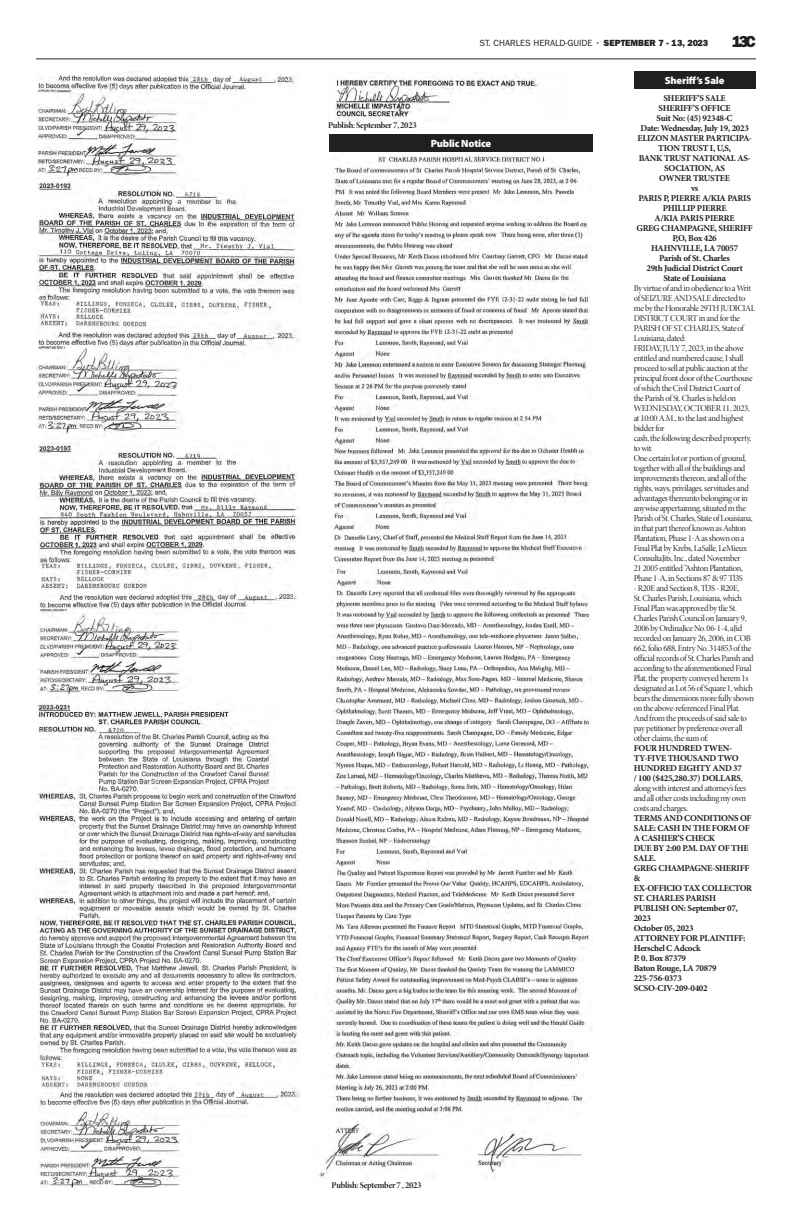
<style>
.page{position:relative;width:792px;height:1224px;background:#fff}
.page>*{position:absolute;margin:0;border:0;box-sizing:border-box;transform-origin:0 0}
.t1{font:16px "ITC Franklin Gothic Std Hvy";color:#231f20}
.t2{font:900 10.5px "Myriad Pro";letter-spacing:-.02em;color:#fff}
.t3{font:9px/10px "Minion Pro Disp";letter-spacing:-.035em;color:#231f20}
.t4{font:700 9px/10px "Minion Pro";letter-spacing:-.03em;color:#231f20}
.t5{font:9px "Minion Pro Bold Disp";letter-spacing:-.03em;color:#231f20}
.t6{font:9px "ITC Franklin Gothic Std";color:#231f20}
.s1{font-family:"ITC Franklin Gothic Std Hvy"}
.s2{font-family:"Minion Pro Disp";font-weight:400}
</style>
<div class="page">
<hr style="left:36px;top:58px;width:720px;height:1px;background:#231f20">
<img style="left:36px;top:71px;width:259px;height:108px">
<svg style="left:36px;top:181px;width:264px;height:256px"></svg>
<svg style="left:37px;top:442px;width:262px;height:256px"></svg>
<svg style="left:37px;top:703px;width:263px;height:485px"></svg>
<img style="left:334px;top:76px;width:204px;height:45px">
<div style="left:329px;top:134px;width:263px;height:18px;background:#231f20"></div>
<img style="left:332px;top:153px;width:259px;height:411px">
<svg style="left:331px;top:566px;width:260px;height:409px"></svg>
<img style="left:318px;top:975px;width:272px;height:203px">
<div style="left:634px;top:71px;width:122px;height:18px;background:#231f20"></div>
<p class="t5" style="left:328px;top:119px;width:90px">Publish: September 7, 2023</p>
<p class="t6" style="left:479px;top:38px;width:230px">ST. CHARLES HERALD-GUIDE • <span class="s1">SEPTEMBER 7 - 13, 2023</span></p>
<h1 class="t1" style="left:732px;top:32px;width:25px">13C</h1>
<p class="t2" style="left:431px;top:136px;width:62px">Public Notice</p>
<p class="t2" style="left:665px;top:73px;width:61px">Sheriff’s Sale</p>
<p class="t4" style="left:636px;top:93px;width:118px;text-align:center">SHERIFF’S SALE<br>SHERIFF’S OFFICE<br>Suit No: (45) 92348-C<br>Date: Wednesday, July 19, 2023<br>ELIZON MASTER PARTICIPA-<br>TION TRUST I, U,S,<br>BANK TRUST NATIONAL AS-<br>SOCIATION, AS<br>OWNER TRUSTEE<br>vs<br>PARIS P, PIERRE A/KIA PARIS<br>PHILLIP PIERRE<br>A/KIA PARIS PIERRE<br>GREG CHAMPAGNE, SHERIFF<br>P,O, Box 426<br>HAHNVILLE, LA 70057<br>Parish of St. Charles<br>29th Judicial District Court<br>State of Louisiana</p>
<p class="t3" style="left:634px;top:283px;width:123px">By virtue of and in obedience to a Writ of SEIZURE AND SALE directed to me by the Honorable 29TH JUDICIAL DISTRICT COURT in and for the PARISH OF ST. CHARLES, State of Louisiana, dated:<br>FRIDAY, JULY 7, 2023, in the above entitled and numbered cause, I shall proceed to sell at public auction at the principal front door of the Courthouse of which the Civil District Court of<br>the Parish of St. Charles is held on WEDNESDAY, OCTOBER 11, 2023, at 10:00 A.M., to the last and highest bidder for<br>cash, the following described property, to wit:<br>One certain lot or portion of ground, together with all of the buildings and improvements thereon, and all of the rights, ways, privilages, servitudes and advantages thereunto belonging or in anywise appertaimng, situated m the Parish of St. Charles, State of Louisiana, in that part thereof known as Ashton Plantation, Phase 1-A as shown on a Final Plat by Krebs, LaSalle, LeMieux ConsultaJits, Inc., dated November<br>21 2005 entitled “Ashton Plantation, Phase 1-A, in Sections 87 &amp; 97 Tl3S</p>
<p class="t3" style="left:634px;top:583px;width:122px">- R20E and Section 8, Tl3S - R20E,<br>St. Charles Parish, Louisiana, which Final Plan was approved by tlie St.<br>Charles Parish Council on January 9, 2006 by OrdinaJice No. 06-1-4, aJid recorded on January 26, 2006, in COB 662, folio 688, Entry No. 314853 of the official records of St. Charles Pansh and according to the aforementioned Final Plat, the property conveyed herem 1s designated as Lot 56 of Square 1, which bears the dimensions more fully shown on the above-referenced Final Plat.<br>And from the proceeds of said sale to pay petitioner by preference over all other claims, the sum of:</p>
<p class="t4" style="left:634px;top:743px;width:110px">FOUR HUNDRED TWEN-<br>TY-FIVE THOUSAND TWO<br>HUNDRED EIGHTY AND 37 / 100 ($425,280.37) DOLLARS<span class="s2">,</span></p>
<p class="t3" style="left:634px;top:783px;width:114px;text-align:justify">along with interest and attorney’s fees and all other costs including my own costs and charges.</p>
<p class="t4" style="left:634px;top:813px;width:120px">TERMS AND CONDITIONS OF<br>SALE: CASH IN THE FORM OF<br>A CASHIER’S CHECK<br>DUE BY 2:00 P.M. DAY OF THE<br>SALE.<br>GREG CHAMPAGNE-SHERIFF &amp;<br>EX-OFFICIO TAX COLLECTOR<br>ST. CHARLES PARISH<br>PUBLISH ON: September 07,<br>2023<br>October 05, 2023<br>ATTORNEY FOR PLAINTIFF:<br>Herschel C Adcock<br>P. 0. Box 87379<br>Baton Rouge, LA 70879<br>225-756-0373<br>SCSO-CIV-209-0402</p>
<p class="t5" style="left:332px;top:1179px;width:91px">Publish: September 7 , 2023</p>
</div>
